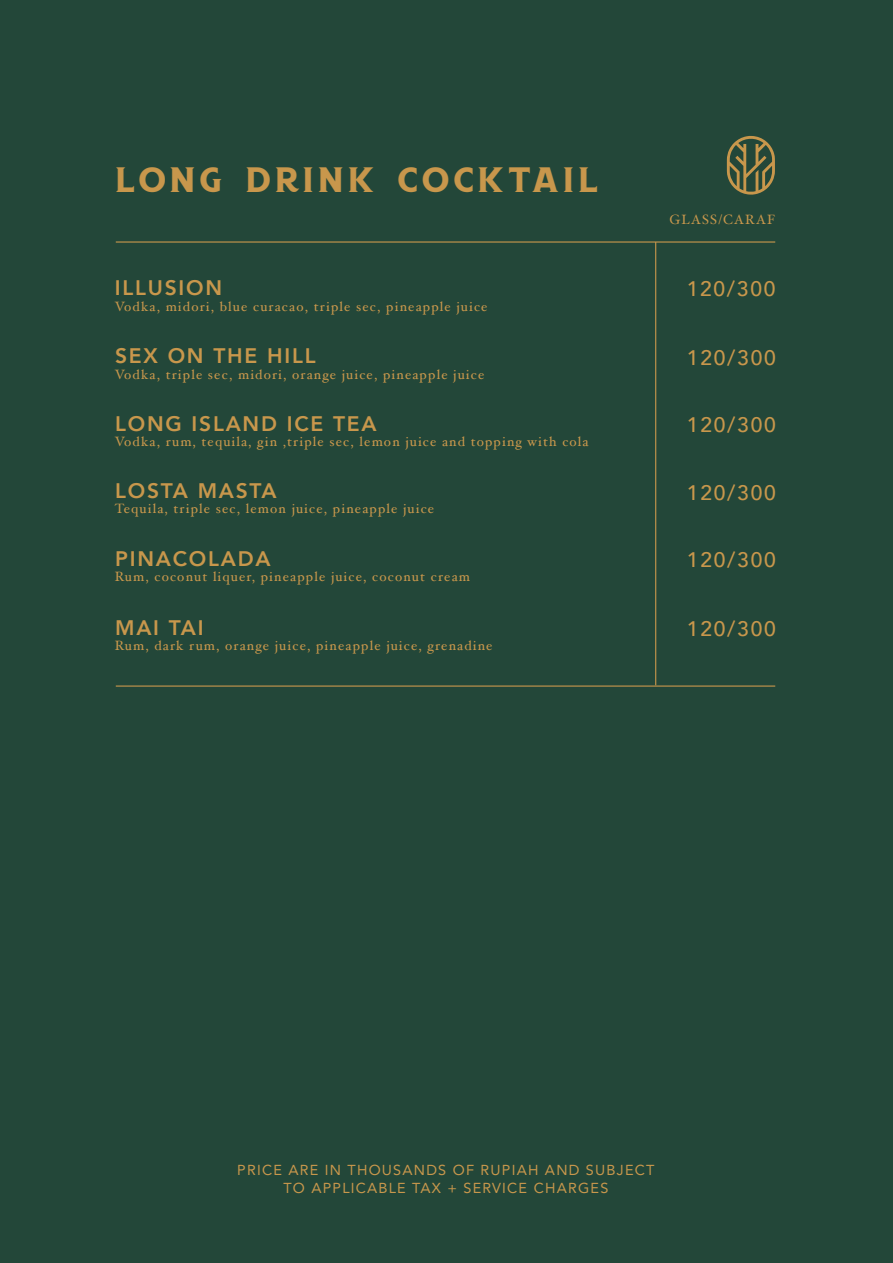
<style>
.page{position:relative;width:893px;height:1263px;background:#234739}
.page>*{position:absolute;margin:0;border:0;box-sizing:border-box;transform-origin:0 0}
.t1{font:45px "Boardwalk Avenue Serif";letter-spacing:.1em;color:#c8974c}
.t2{font:800 21px "Avenir";letter-spacing:.085em;color:#c8974c}
.t3{font:500 21px "Avenir";letter-spacing:.085em;color:#c8974c}
.t4{font:14.4px/17.4px "Avenir";letter-spacing:.085em;color:#c8974c;text-align:center}
.t5{font:13.5px "Hoefler Text";letter-spacing:.085em;color:#c8974c}
</style>
<div class="page">
<hr style="left:116px;top:241px;width:659px;height:2px;background:#c8974c">
<hr style="left:116px;top:685px;width:659px;height:2px;background:#c8974c">
<hr style="left:655px;top:242px;width:1px;height:443px;background:#c8974c">
<svg style="left:727px;top:136px;width:48px;height:59px"></svg>
<h1 class="t1" style="left:116px;top:153px;width:483px">LONG DRINK COCKTAIL</h1>
<h2 class="t2" style="left:115px;top:271px;width:109px">ILLUSION</h2>
<p class="t5" style="left:115px;top:299px;width:374px">Vodka, midori, blue curacao, triple sec, pineapple juice</p>
<h2 class="t2" style="left:115px;top:339px;width:202px">SEX ON THE HILL</h2>
<p class="t5" style="left:115px;top:366px;width:371px">Vodka, triple sec, midori, orange juice, pineapple juice</p>
<h2 class="t2" style="left:115px;top:407px;width:263px">LONG ISLAND ICE TEA</h2>
<p class="t5" style="left:115px;top:433px;width:475px">Vodka, rum, tequila, gin ,triple sec, lemon juice and topping with cola</p>
<h2 class="t2" style="left:115px;top:474px;width:163px">LOSTA MASTA</h2>
<p class="t5" style="left:115px;top:501px;width:321px">Tequila, triple sec, lemon juice, pineapple juice</p>
<h2 class="t2" style="left:115px;top:542px;width:157px">PINACOLADA</h2>
<p class="t5" style="left:115px;top:568px;width:357px">Rum, coconut liquer, pineapple juice, coconut cream</p>
<h2 class="t2" style="left:115px;top:611px;width:90px">MAI TAI</h2>
<p class="t5" style="left:115px;top:637px;width:379px">Rum, dark rum, orange juice, pineapple juice, grenadine</p>
<p class="t5" style="left:669px;top:211px;width:107px">GLASS/CARAF</p>
<h2 class="t3" style="left:687px;top:271px;width:90px">120/300</h2>
<h2 class="t3" style="left:687px;top:339px;width:90px">120/300</h2>
<h2 class="t3" style="left:687px;top:407px;width:90px">120/300</h2>
<h2 class="t3" style="left:687px;top:474px;width:90px">120/300</h2>
<h2 class="t3" style="left:687px;top:542px;width:90px">120/300</h2>
<h2 class="t3" style="left:687px;top:611px;width:90px">120/300</h2>
<p class="t4" style="left:237px;top:1161px;width:419px">PRICE ARE IN THOUSANDS OF RUPIAH AND SUBJECT<br>TO APPLICABLE TAX + SERVICE CHARGES</p>
</div>
